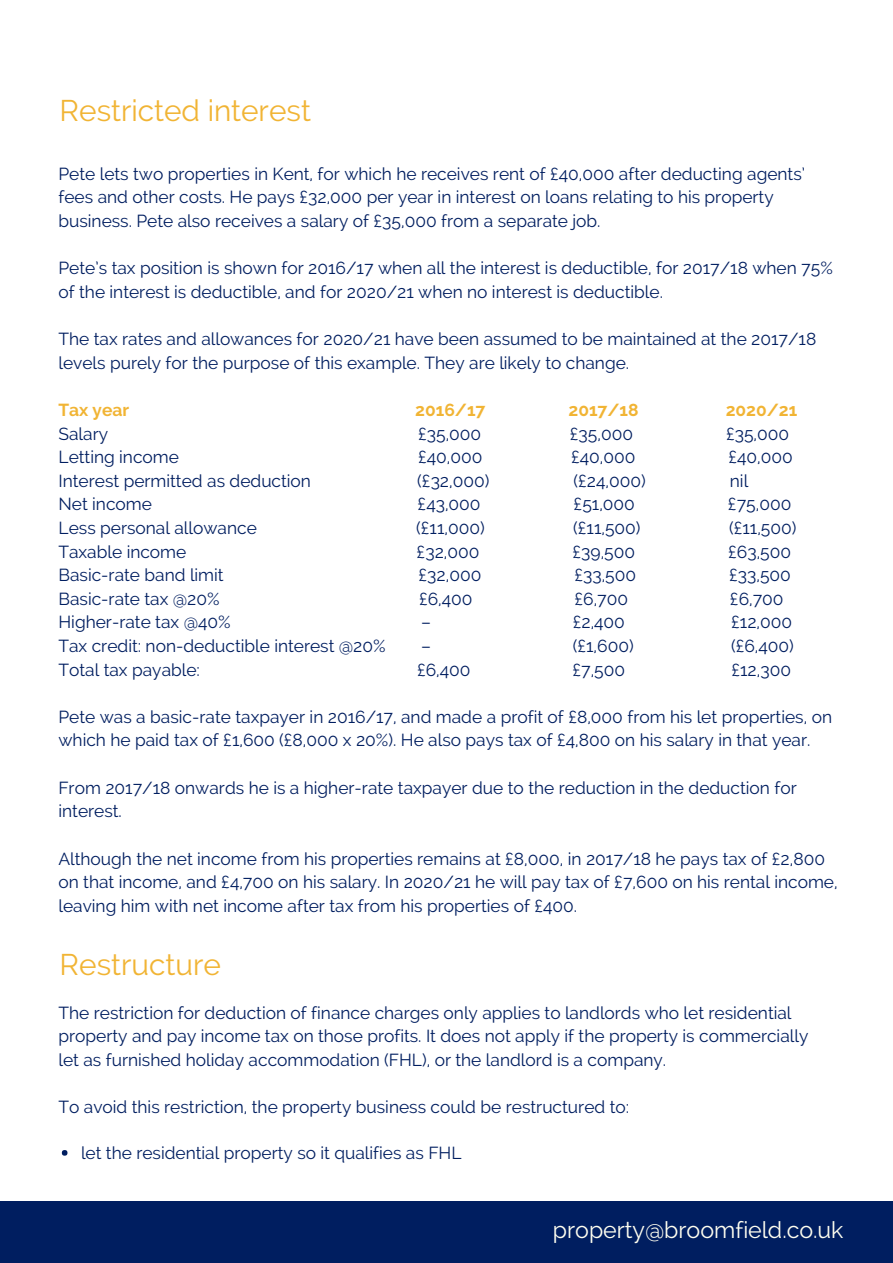
<style>
.page{position:relative;width:893px;height:1263px;background:#fff}
.page>*{position:absolute;margin:0;border:0;box-sizing:border-box;transform-origin:0 0}
.t1{font:29.7px "Raleway";color:#f1b434}
.t2{font:23.1px "Raleway";color:#fffff0}
.t3{font:17.4px/23.5px "Raleway";color:#001e60}
.t4{font:700 17.4px "Raleway";color:#f1b434}
</style>
<div class="page">
<div style="left:0;top:1200px;width:892px;height:62px;background:#001e60"></div>
<svg style="left:62px;top:1150px;width:5px;height:6px"></svg>
<h1 class="t1" style="left:60px;top:93px;width:253px">Restricted interest</h1>
<p class="t3" style="left:58px;top:162px;width:748px">Pete lets two properties in Kent, for which he receives rent of £40,000 after deducting agents’ fees and other costs. He pays £32,000 per year in interest on loans relating to his property business. Pete also receives a salary of £35,000 from a separate job.</p>
<p class="t3" style="left:58px;top:256px;width:776px">Pete’s tax position is shown for 2016/17 when all the interest is deductible, for 2017/18 when 75% of the interest is deductible, and for 2020/21 when no interest is deductible.</p>
<p class="t3" style="left:58px;top:327px;width:759px">The tax rates and allowances for 2020/21 have been assumed to be maintained at the 2017/18 levels purely for the purpose of this example. They are likely to change.</p>
<p class="t4" style="left:58px;top:400px;width:72px">Tax year</p>
<p class="t4" style="left:415px;top:400px;width:72px">2016/17</p>
<p class="t4" style="left:568px;top:400px;width:72px">2017/18</p>
<p class="t4" style="left:725px;top:400px;width:73px">2020/21</p>
<p class="t3" style="left:58px;top:422px;width:51px">Salary</p>
<p class="t3" style="left:418px;top:422px;width:65px">£35,000</p>
<p class="t3" style="left:570px;top:422px;width:65px">£35,000</p>
<p class="t3" style="left:726px;top:422px;width:65px">£35,000</p>
<p class="t3" style="left:58px;top:445px;width:122px">Letting income</p>
<p class="t3" style="left:418px;top:445px;width:66px">£40,000</p>
<p class="t3" style="left:571px;top:445px;width:66px">£40,000</p>
<p class="t3" style="left:728px;top:445px;width:66px">£40,000</p>
<p class="t3" style="left:58px;top:469px;width:254px">Interest permitted as deduction</p>
<p class="t3" style="left:417px;top:469px;width:74px">(£32,000)</p>
<p class="t3" style="left:573px;top:469px;width:74px">(£24,000)</p>
<p class="t3" style="left:730px;top:469px;width:20px">nil</p>
<p class="t3" style="left:58px;top:492px;width:95px">Net income</p>
<p class="t3" style="left:417px;top:492px;width:64px">£43,000</p>
<p class="t3" style="left:573px;top:492px;width:63px">£51,000</p>
<p class="t3" style="left:728px;top:492px;width:65px">£75,000</p>
<p class="t3" style="left:58px;top:516px;width:200px">Less personal allowance</p>
<p class="t3" style="left:416px;top:516px;width:70px">(£11,000)</p>
<p class="t3" style="left:573px;top:516px;width:69px">(£11,500)</p>
<p class="t3" style="left:729px;top:516px;width:69px">(£11,500)</p>
<p class="t3" style="left:58px;top:540px;width:129px">Taxable income</p>
<p class="t3" style="left:416px;top:540px;width:64px">£32,000</p>
<p class="t3" style="left:572px;top:540px;width:64px">£39,500</p>
<p class="t3" style="left:728px;top:540px;width:64px">£63,500</p>
<p class="t3" style="left:58px;top:563px;width:167px">Basic-rate band limit</p>
<p class="t3" style="left:418px;top:563px;width:64px">£32,000</p>
<p class="t3" style="left:574px;top:563px;width:63px">£33,500</p>
<p class="t3" style="left:729px;top:563px;width:63px">£33,500</p>
<p class="t3" style="left:58px;top:587px;width:163px">Basic-rate tax @20%</p>
<p class="t3" style="left:419px;top:587px;width:55px">£6,400</p>
<p class="t3" style="left:574px;top:587px;width:55px">£6,700</p>
<p class="t3" style="left:730px;top:587px;width:55px">£6,700</p>
<p class="t3" style="left:58px;top:610px;width:174px">Higher-rate tax @40%</p>
<p class="t3" style="left:421px;top:610px;width:11px">–</p>
<p class="t3" style="left:572px;top:610px;width:54px">£2,400</p>
<p class="t3" style="left:731px;top:610px;width:62px">£12,000</p>
<p class="t3" style="left:58px;top:634px;width:329px">Tax credit: non-deductible interest @20%</p>
<p class="t3" style="left:421px;top:634px;width:11px">–</p>
<p class="t3" style="left:572px;top:634px;width:62px">(£1,600)</p>
<p class="t3" style="left:731px;top:634px;width:64px">(£6,400)</p>
<p class="t3" style="left:58px;top:658px;width:143px">Total tax payable:</p>
<p class="t3" style="left:417px;top:658px;width:55px">£6,400</p>
<p class="t3" style="left:572px;top:658px;width:54px">£7,500</p>
<p class="t3" style="left:731px;top:658px;width:61px">£12,300</p>
<p class="t3" style="left:58px;top:705px;width:775px">Pete was a basic-rate taxpayer in 2016/17, and made a profit of £8,000 from his let properties, on which he paid tax of £1,600 (£8,000 x 20%). He also pays tax of £4,800 on his salary in that year.</p>
<p class="t3" style="left:58px;top:776px;width:739px">From 2017/18 onwards he is a higher-rate taxpayer due to the reduction in the deduction for interest.</p>
<p class="t3" style="left:58px;top:846px;width:780px">Although the net income from his properties remains at £8,000, in 2017/18 he pays tax of £2,800 on that income, and £4,700 on his salary. In 2020/21 he will pay tax of £7,600 on his rental income, leaving him with net income after tax from his properties of £400.</p>
<h1 class="t1" style="left:60px;top:947px;width:163px">Restructure</h1>
<p class="t3" style="left:58px;top:1000px;width:751px">The restriction for deduction of finance charges only applies to landlords who let residential property and pay income tax on those profits. It does not apply if the property is commercially let as furnished holiday accommodation (FHL), or the landlord is a company.</p>
<p class="t3" style="left:58px;top:1095px;width:572px">To avoid this restriction, the property business could be restructured to:</p>
<p class="t3" style="left:81px;top:1141px;width:382px">let the residential property so it qualifies as FHL</p>
<h2 class="t2" style="left:553px;top:1216px;width:292px">property@broomfield.co.uk</h2>
</div>
